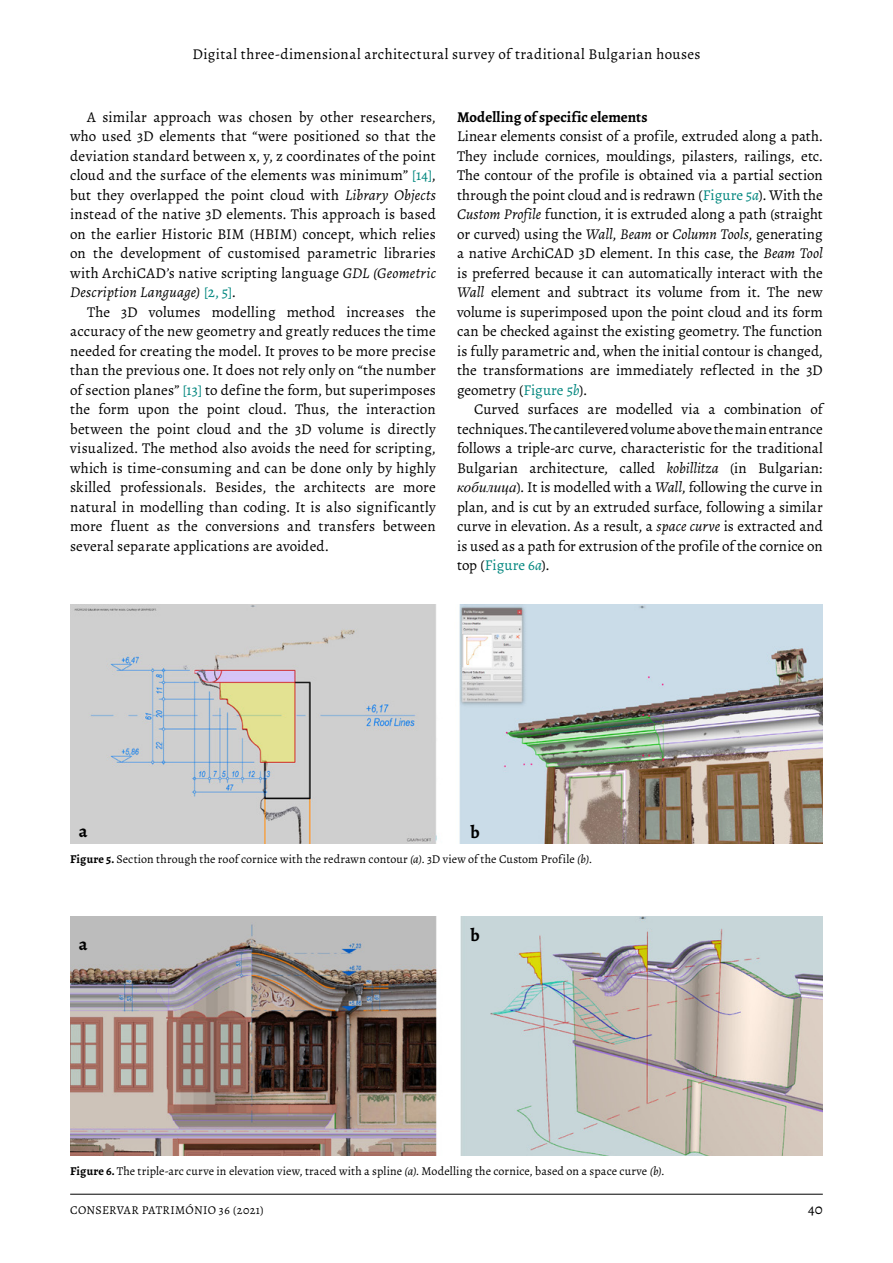
<style>
.page{position:relative;width:893px;height:1263px;background:#fff}
.page>*{position:absolute;margin:0;border:0;box-sizing:border-box;transform-origin:0 0}
.t1{font:700 18px "Alegreya";color:#000}
.t2{font:15px/19.5px "Alegreya";letter-spacing:.01em;color:#000;text-align:justify}
.t3{font:700 15px "Alegreya";color:#000}
.t4{font:12px "Alegreya";letter-spacing:.01em;color:#000}
.s1{color:#00867e}
.s2{font-style:italic}
.s3{font-style:italic;color:#00867e}
.s4{font-family:"Times New Roman";font-style:italic}
.s5{font-weight:700}
</style>
<div class="page">
<hr style="left:70px;top:1194px;width:753px;height:1px;background:#000">
<img style="left:70px;top:916px;width:753px;height:239px">
<img style="left:70px;top:604px;width:753px;height:239px">
<p class="t2" style="left:192px;top:44px;width:510px">Digital three-dimensional architectural survey of traditional Bulgarian houses</p>
<p class="t2" style="left:70px;top:107px;width:367px;text-indent:17px">A similar approach was chosen by other researchers, who used 3D elements that “were positioned so that the deviation standard between x, y, z coordinates of the point cloud and the surface of the elements was minimum” <span class="s1">[14]</span>, but they overlapped the point cloud with <span class="s2">Library Objects </span>instead of the native 3D elements. This approach is based on the earlier Historic BIM (HBIM) concept, which relies on the development of customised parametric libraries with ArchiCAD’s native scripting language <span class="s2">GDL (Geometric Description Language)</span> <span class="s1">[2, 5]</span>.</p>
<p class="t2" style="left:70px;top:302px;width:367px;text-indent:17px">The 3D volumes modelling method increases the accuracy of the new geometry and greatly reduces the time needed for creating the model. It proves to be more precise than the previous one. It does not rely only on “the number of section planes” <span class="s1">[13]</span> to define the form, but superimposes the form upon the point cloud. Thus, the interaction between the point cloud and the 3D volume is directly visualized. The method also avoids the need for scripting, which is time-consuming and can be done only by highly skilled professionals. Besides, the architects are more natural in modelling than coding. It is also significantly more fluent as the conversions and transfers between several separate applications are avoided.</p>
<p class="t3" style="left:457px;top:107px;width:192px">Modelling of specific elements</p>
<p class="t2" style="left:457px;top:126px;width:367px">Linear elements consist of a profile, extruded along a path.<br>They include cornices, mouldings, pilasters, railings, etc.<br>The contour of the profile is obtained via a partial section through the point cloud and is redrawn (<span class="s1">Figure 5</span><span class="s3">a</span>). With the <span class="s2">Custom Profile</span> function, it is extruded along a path (straight or curved) using the <span class="s2">Wall</span>, <span class="s2">Beam</span> or <span class="s2">Column Tools</span>, generating a native ArchiCAD 3D element. In this case, the <span class="s2">Beam Tool </span>is preferred because it can automatically interact with the <span class="s2">Wall</span> element and subtract its volume from it. The new volume is superimposed upon the point cloud and its form can be checked against the existing geometry. The function is fully parametric and, when the initial contour is changed, the transformations are immediately reflected in the 3D geometry (<span class="s1">Figure 5</span><span class="s3">b</span>).</p>
<p class="t2" style="left:457px;top:399px;width:367px;text-indent:17px">Curved surfaces are modelled via a combination of techniques. The cantilevered volume above the main entrance follows a triple-arc curve, characteristic for the traditional Bulgarian architecture, called <span class="s2">kobillitza</span> (in Bulgarian: <span class="s4">кобилица</span>). It is modelled with a <span class="s2">Wall</span>, following the curve in plan, and is cut by an extruded surface, following a similar curve in elevation. As a result, a <span class="s2">space curve</span> is extracted and is used as a path for extrusion of the profile of the cornice on top (<span class="s1">Figure 6</span><span class="s3">a</span>).</p>
<p class="t1" style="left:79px;top:819px;width:10px">a</p>
<p class="t1" style="left:471px;top:820px;width:11px">b</p>
<p class="t4" style="left:70px;top:852px;width:523px"><span class="s5">Figure 5.</span> Section through the roof cornice with the redrawn contour <span class="s2">(a)</span>. 3D view of the Custom Profile <span class="s2">(b)</span>.</p>
<p class="t1" style="left:79px;top:932px;width:10px">a</p>
<p class="t1" style="left:471px;top:923px;width:11px">b</p>
<p class="t4" style="left:70px;top:1164px;width:596px"><span class="s5">Figure 6.</span> The triple-arc curve in elevation view, traced with a spline <span class="s2">(a).</span> Modelling the cornice, based on a space curve <span class="s2">(b)</span>.</p>
<p class="t4" style="left:70px;top:1202px;width:195px">CONSERVAR PATRIMÓNIO 36 (2021)</p>
<p class="t2" style="left:808px;top:1199px;width:16px">40</p>
</div>
